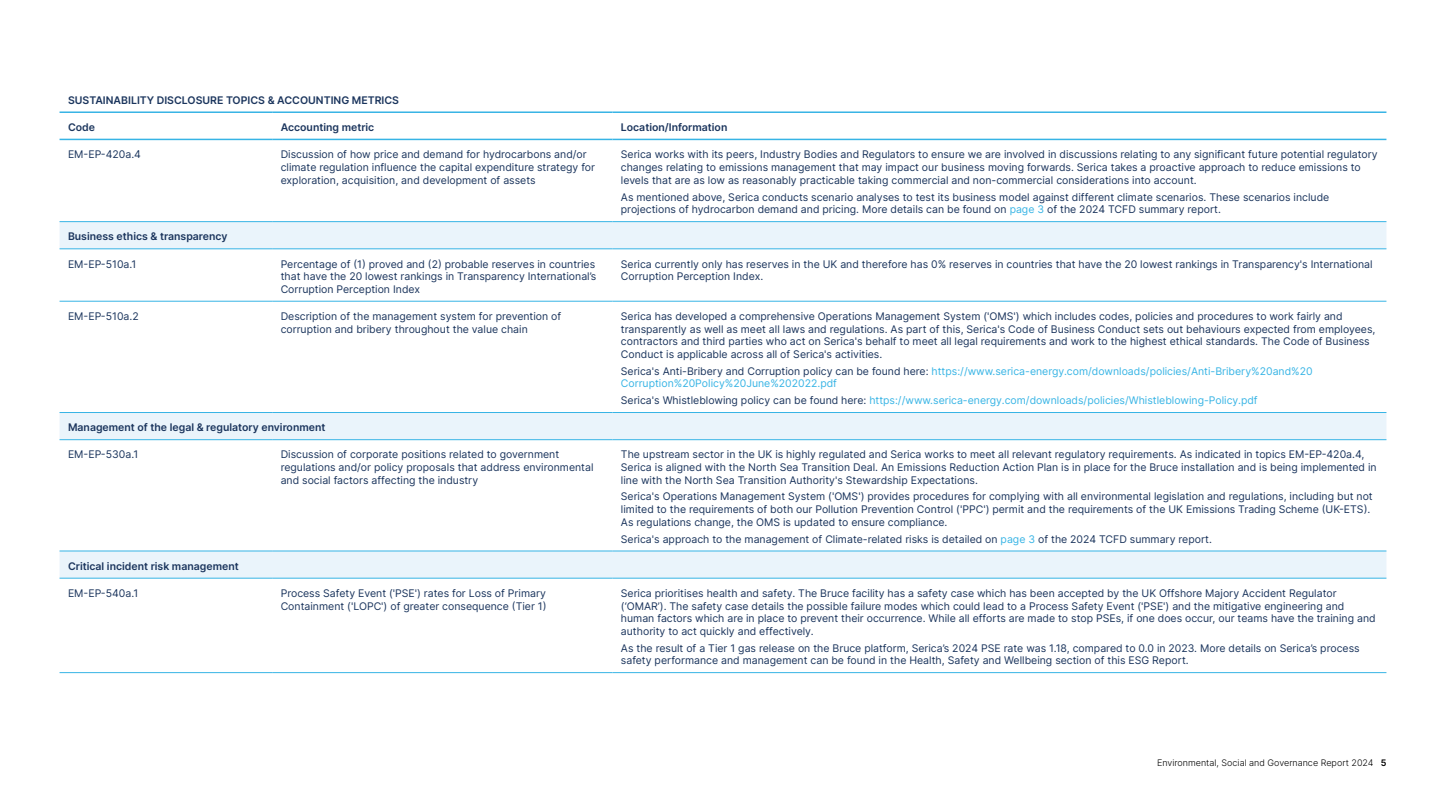
<style>
.page{position:relative;width:1446px;height:808px;background:#fff}
.page>*{position:absolute;margin:0;border:0;box-sizing:border-box;transform-origin:0 0}
.t1{font:10.5px/12.6px "Inter";color:#1b355d}
.t2{font:10.5px/12.6px "Inter";color:#37b4e5}
.t3{font:600 10.5px "Inter";color:#1b355d}
.t4{font:300 9px "Inter";color:#000}
.s1{color:#37b4e5}
.s2{color:#1b355d}
.s3{font-weight:600}
</style>
<div class="page">
<svg style="left:60px;top:222px;width:1326px;height:356px"></svg>
<hr style="left:60px;top:139px;width:212px;height:1px;background:#37b4e5">
<hr style="left:272px;top:139px;width:340px;height:1px;background:#37b4e5">
<hr style="left:612px;top:139px;width:774px;height:1px;background:#37b4e5">
<hr style="left:60px;top:221px;width:212px;height:1px;background:#37b4e5">
<hr style="left:272px;top:221px;width:340px;height:1px;background:#37b4e5">
<hr style="left:612px;top:221px;width:774px;height:1px;background:#37b4e5">
<hr style="left:60px;top:248px;width:212px;height:1px;background:#37b4e5">
<hr style="left:272px;top:248px;width:340px;height:1px;background:#37b4e5">
<hr style="left:612px;top:248px;width:774px;height:1px;background:#37b4e5">
<hr style="left:60px;top:301px;width:212px;height:1px;background:#37b4e5">
<hr style="left:272px;top:301px;width:340px;height:1px;background:#37b4e5">
<hr style="left:612px;top:301px;width:774px;height:1px;background:#37b4e5">
<hr style="left:60px;top:412px;width:212px;height:1px;background:#37b4e5">
<hr style="left:272px;top:412px;width:340px;height:1px;background:#37b4e5">
<hr style="left:612px;top:412px;width:774px;height:1px;background:#37b4e5">
<hr style="left:60px;top:439px;width:212px;height:1px;background:#37b4e5">
<hr style="left:272px;top:439px;width:340px;height:1px;background:#37b4e5">
<hr style="left:612px;top:439px;width:774px;height:1px;background:#37b4e5">
<hr style="left:60px;top:551px;width:212px;height:1px;background:#37b4e5">
<hr style="left:272px;top:551px;width:340px;height:1px;background:#37b4e5">
<hr style="left:612px;top:551px;width:774px;height:1px;background:#37b4e5">
<hr style="left:60px;top:578px;width:212px;height:1px;background:#37b4e5">
<hr style="left:272px;top:578px;width:340px;height:1px;background:#37b4e5">
<hr style="left:612px;top:578px;width:774px;height:1px;background:#37b4e5">
<hr style="left:60px;top:672px;width:212px;height:1px;background:#37b4e5">
<hr style="left:272px;top:672px;width:340px;height:1px;background:#37b4e5">
<hr style="left:612px;top:672px;width:774px;height:1px;background:#37b4e5">
<hr style="left:60px;top:111px;width:212px;height:2px;background:#37b4e5">
<hr style="left:272px;top:111px;width:340px;height:2px;background:#37b4e5">
<hr style="left:612px;top:111px;width:774px;height:2px;background:#37b4e5">
<p class="t3" style="left:68px;top:92px;width:332px">SUSTAINABILITY DISCLOSURE TOPICS &amp; ACCOUNTING METRICS</p>
<p class="t3" style="left:68px;top:119px;width:29px">Code</p>
<p class="t3" style="left:281px;top:119px;width:95px">Accounting metric</p>
<p class="t3" style="left:621px;top:119px;width:108px">Location/Information</p>
<p class="t1" style="left:68px;top:148px;width:74px">EM-EP-420a.4</p>
<p class="t1" style="left:281px;top:148px;width:316px">Discussion of how price and demand for hydrocarbons and/or climate regulation influence the capital expenditure strategy for exploration, acquisition, and development of assets</p>
<p class="t1" style="left:621px;top:148px;width:758px">Serica works with its peers, Industry Bodies and Regulators to ensure we are involved in discussions relating to any significant future potential regulatory changes relating to emissions management that may impact our business moving forwards. Serica takes a proactive approach to reduce emissions to levels that are as low as reasonably practicable taking commercial and non-commercial considerations into account.</p>
<p class="t1" style="left:621px;top:190px;width:710px">As mentioned above, Serica conducts scenario analyses to test its business model against different climate scenarios. These scenarios include projections of hydrocarbon demand and pricing. More details can be found on <span class="s1">page 3</span> of the 2024 TCFD summary report.</p>
<p class="t3" style="left:68px;top:229px;width:161px">Business ethics &amp; transparency</p>
<p class="t1" style="left:68px;top:257px;width:70px">EM-EP-510a.1</p>
<p class="t1" style="left:281px;top:257px;width:317px;text-align:justify">Percentage of (1) proved and (2) probable reserves in countries that have the 20 lowest rankings in Transparency International’s Corruption Perception Index</p>
<p class="t1" style="left:621px;top:257px;width:753px">Serica currently only has reserves in the UK and therefore has 0% reserves in countries that have the 20 lowest rankings in Transparency's International<br>Corruption Perception Index.</p>
<p class="t1" style="left:68px;top:310px;width:72px">EM-EP-510a.2</p>
<p class="t1" style="left:281px;top:310px;width:282px">Description of the management system for prevention of corruption and bribery throughout the value chain</p>
<p class="t1" style="left:621px;top:310px;width:756px">Serica has developed a comprehensive Operations Management System ('OMS') which includes codes, policies and procedures to work fairly and transparently as well as meet all laws and regulations. As part of this, Serica's Code of Business Conduct sets out behaviours expected from employees, contractors and third parties who act on Serica's behalf to meet all legal requirements and work to the highest ethical standards. The Code of Business Conduct is applicable across all of Serica's activities.</p>
<p class="t2" style="left:621px;top:364px;width:693px"><span class="s2">Serica's Anti-Bribery and Corruption policy can be found here:</span> https://www.serica-energy.com/downloads/policies/Anti-Bribery%20and%20<br>Corruption%20Policy%20June%202022.pdf</p>
<p class="t2" style="left:621px;top:394px;width:638px"><span class="s2">Serica's Whistleblowing policy can be found here:</span> https://www.serica-energy.com/downloads/policies/Whistleblowing-Policy.pdf</p>
<p class="t3" style="left:68px;top:420px;width:259px">Management of the legal &amp; regulatory environment</p>
<p class="t1" style="left:68px;top:448px;width:72px">EM-EP-530a.1</p>
<p class="t1" style="left:281px;top:448px;width:314px">Discussion of corporate positions related to government regulations and/or policy proposals that address environmental and social factors affecting the industry</p>
<p class="t1" style="left:621px;top:448px;width:757px">The upstream sector in the UK is highly regulated and Serica works to meet all relevant regulatory requirements. As indicated in topics EM-EP-420a.4,<br>Serica is aligned with the North Sea Transition Deal. An Emissions Reduction Action Plan is in place for the Bruce installation and is being implemented in line with the North Sea Transition Authority's Stewardship Expectations.</p>
<p class="t1" style="left:621px;top:490px;width:753px">Serica's Operations Management System ('OMS') provides procedures for complying with all environmental legislation and regulations, including but not limited to the requirements of both our Pollution Prevention Control ('PPC') permit and the requirements of the UK Emissions Trading Scheme (UK-ETS).<br>As regulations change, the OMS is updated to ensure compliance.</p>
<p class="t1" style="left:621px;top:532px;width:592px">Serica's approach to the management of Climate-related risks is detailed on <span class="s1">page 3</span> of the 2024 TCFD summary report.</p>
<p class="t3" style="left:68px;top:558px;width:172px">Critical incident risk management</p>
<p class="t1" style="left:68px;top:586px;width:72px">EM-EP-540a.1</p>
<p class="t1" style="left:281px;top:586px;width:267px">Process Safety Event ('PSE') rates for Loss of Primary<br>Containment ('LOPC') of greater consequence (Tier 1)</p>
<p class="t1" style="left:621px;top:586px;width:756px">Serica prioritises health and safety. The Bruce facility has a safety case which has been accepted by the UK Offshore Majory Accident Regulator (‘OMAR’). The safety case details the possible failure modes which could lead to a Process Safety Event ('PSE') and the mitigative engineering and human factors which are in place to prevent their occurrence. While all efforts are made to stop PSEs, if one does occur, our teams have the training and authority to act quickly and effectively.</p>
<p class="t1" style="left:621px;top:641px;width:740px">As the result of a Tier 1 gas release on the Bruce platform, Serica’s 2024 PSE rate was 1.18, compared to 0.0 in 2023. More details on Serica’s process safety performance and management can be found in the Health, Safety and Wellbeing section of this ESG Report.</p>
<p class="t4" style="left:1157px;top:756px;width:231px">Environmental, Social and Governance Report 2024 <span class="s3">5</span></p>
</div>
